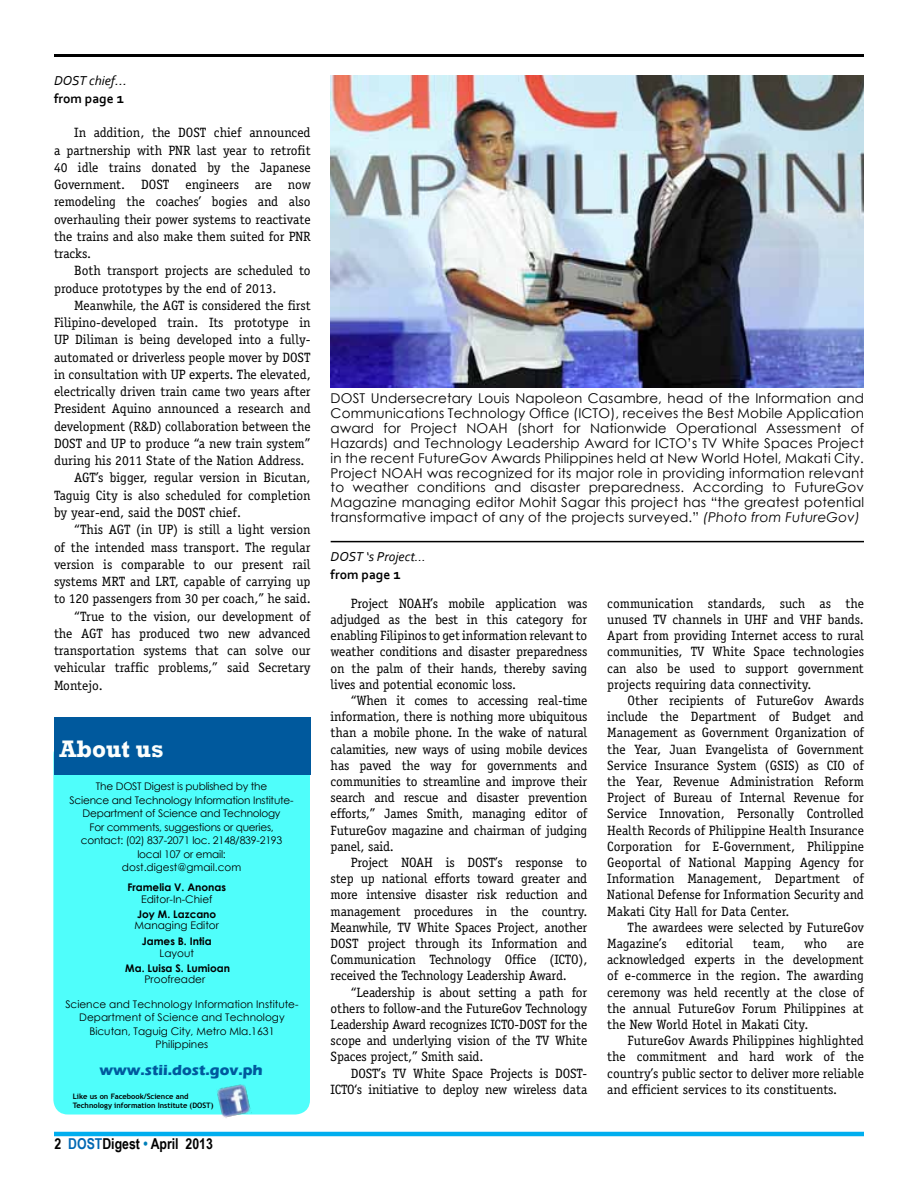
<style>
.page{position:relative;width:918px;height:1188px;background:#fff}
.page>*{position:absolute;margin:0;border:0;box-sizing:border-box;transform-origin:0 0}
.t1{font:700 24.45px "Rockwell";color:#fcfefc}
.t2{font:700 15px "Arial Narrow";color:#000}
.t3{font:700 15px "Eras ITC";color:#00599d}
.t4{font:13.5px/16.2px "Officina Serif";color:#000;text-align:justify}
.t5{font:13.5px/14.9px "Century Gothic";letter-spacing:.01em;color:#000;text-align:justify}
.t6{font:italic 13.5px/18px "Corbel";color:#000}
.t7{font:10.5px/13.5px "Century Gothic";letter-spacing:-.02em;color:#000;text-align:center}
.t8{font:10.5px/13.5px "Century Gothic";color:#000;text-align:center}
.t9{font:700 10.5px "Century Gothic";color:#000}
.t10{font:700 7.5px/9px "Trebuchet MS";color:#000}
.s1{font-size:15px}
.s2{font-weight:700;font-style:normal}
.s3{font-weight:700;font-style:normal;font-size:15px}
.s4{color:#0068b4}
.s5{color:#007fb8}
.s6{font-style:italic}
</style>
<div class="page">
<div style="left:53px;top:741px;width:257px;height:374px;background:#4ffefb;border-radius:15px"></div>
<div style="left:54px;top:718px;width:257px;height:57px;background:#00599d"></div>
<img style="left:216px;top:1084px;width:36px;height:34px">
<hr style="left:54px;top:54px;width:810px;height:3px;background:#000">
<img style="left:331px;top:76px;width:533px;height:312px">
<hr style="left:54px;top:1132px;width:810px;height:4px;background:#00aeef">
<hr style="left:331px;top:541px;width:533px;height:1px;background:#000">
<p class="t6" style="left:54px;top:71px;width:75px">DOST chief<span class="s1">... </span><span class="s2">from page</span> <span class="s3">1</span></p>
<p class="t4" style="left:54px;top:124px;width:258px;line-height:17.2px;text-indent:20px">In addition, the DOST chief announced a partnership with PNR last year to retrofit 40 idle trains donated by the Japanese Government. DOST engineers are now remodeling the coaches’ bogies and also overhauling their power systems to reactivate the trains and also make them suited for PNR tracks.</p>
<p class="t4" style="left:54px;top:262px;width:258px;line-height:17.2px;text-indent:20px">Both transport projects are scheduled to produce prototypes by the end of 2013.</p>
<p class="t4" style="left:74px;top:297px;width:238px">Meanwhile, the AGT is considered the first</p>
<p class="t4" style="left:54px;top:315px;width:258px">Filipino-developed train. Its prototype in</p>
<p class="t4" style="left:54px;top:332px;width:258px">UP Diliman is being developed into a fully-</p>
<p class="t4" style="left:54px;top:349px;width:258px">automated or driverless people mover by DOST</p>
<p class="t4" style="left:54px;top:366px;width:258px">in consultation with UP experts. The elevated,</p>
<p class="t4" style="left:54px;top:384px;width:258px">electrically driven train came two years after</p>
<p class="t4" style="left:54px;top:401px;width:258px">President Aquino announced a research and</p>
<p class="t4" style="left:54px;top:418px;width:258px">development (R&amp;D) collaboration between the</p>
<p class="t4" style="left:54px;top:435px;width:258px">DOST and UP to produce “a new train system”</p>
<p class="t4" style="left:54px;top:453px;width:252px">during his 2011 State of the Nation Address.</p>
<p class="t4" style="left:74px;top:470px;width:238px">AGT’s bigger, regular version in Bicutan,</p>
<p class="t4" style="left:54px;top:487px;width:258px">Taguig City is also scheduled for completion</p>
<p class="t4" style="left:54px;top:504px;width:189px">by year-end, said the DOST chief.</p>
<p class="t4" style="left:74px;top:522px;width:238px">“This AGT (in UP) is still a light version</p>
<p class="t4" style="left:54px;top:539px;width:258px">of the intended mass transport. The regular</p>
<p class="t4" style="left:54px;top:556px;width:258px">version is comparable to our present rail</p>
<p class="t4" style="left:54px;top:573px;width:258px">systems MRT and LRT, capable of carrying up</p>
<p class="t4" style="left:54px;top:591px;width:258px">to 120 passengers from 30 per coach,” he said.</p>
<p class="t4" style="left:74px;top:608px;width:238px">“True to the vision, our development of</p>
<p class="t4" style="left:54px;top:625px;width:258px">the AGT has produced two new advanced</p>
<p class="t4" style="left:54px;top:642px;width:258px">transportation systems that can solve our</p>
<p class="t4" style="left:54px;top:660px;width:258px">vehicular traffic problems,” said Secretary</p>
<p class="t4" style="left:54px;top:677px;width:50px">Montejo.</p>
<h1 class="t1" style="left:60px;top:734px;width:106px">About us</h1>
<p class="t7" style="left:70px;top:780px;width:225px">The DOST Digest is published by the<br>Science and Technology Information Institute-Department of Science and Technology<br>For comments, suggestions or queries, contact: (02) 837-2071 loc. 2148/839-2193 local 107 or email:<br>dost.digest@gmail.com</p>
<p class="t9" style="left:127px;top:880px;width:100px">Framelia V. Anonas</p>
<p class="t8" style="left:141px;top:893px;width:73px">Editor-In-Chief</p>
<p class="t9" style="left:137px;top:907px;width:81px">Joy M. Lazcano</p>
<p class="t8" style="left:135px;top:918px;width:86px">Managing Editor</p>
<p class="t9" style="left:142px;top:934px;width:71px">James B. Intia</p>
<p class="t8" style="left:160px;top:947px;width:36px">Layout</p>
<p class="t9" style="left:125px;top:961px;width:106px">Ma. Luisa S. Lumioan</p>
<p class="t8" style="left:144px;top:972px;width:62px">Proofreader</p>
<p class="t8" style="left:65px;top:997px;width:235px">Science and Technology Information Institute-Department of Science and Technology Bicutan, Taguig City, Metro Mla.1631<br>Philippines</p>
<p class="t3" style="left:100px;top:1062px;width:165px">www.stii.dost.gov.ph</p>
<p class="t10" style="left:73px;top:1092px;width:142px">Like us on Facebook/Science and<br>Technology information Institute (DOST)</p>
<p class="t2" style="left:55px;top:1133px;width:160px">2 <span class="s4">DOST</span>Digest <span class="s5">•</span> April 2013</p>
<p class="t5" style="left:331px;top:391px;width:535px">DOST Undersecretary Louis Napoleon Casambre, head of the Information and Communications Technology Office (ICTO), receives the Best Mobile Application award for Project NOAH (short for Nationwide Operational Assessment of Hazards) and Technology Leadership Award for ICTO’s TV White Spaces Project in the recent FutureGov Awards Philippines held at New World Hotel, Makati City.<br>Project NOAH was recognized for its major role in providing information relevant to weather conditions and disaster preparedness. According to FutureGov Magazine managing editor Mohit Sagar this project has “the greatest potential transformative impact of any of the projects surveyed.” <span class="s6">(Photo from FutureGov)</span></p>
<p class="t6" style="left:331px;top:547px;width:97px">DOST ‘s Project... <span class="s2">from page</span> <span class="s3">1</span></p>
<p class="t4" style="left:331px;top:595px;width:258px;text-indent:20px">Project NOAH’s mobile application was adjudged as the best in this category for enabling Filipinos to get information relevant to weather conditions and disaster preparedness on the palm of their hands, thereby saving lives and potential economic loss.</p>
<p class="t4" style="left:331px;top:692px;width:258px;text-indent:20px">“When it comes to accessing real-time information, there is nothing more ubiquitous than a mobile phone. In the wake of natural calamities, new ways of using mobile devices has paved the way for governments and communities to streamline and improve their search and rescue and disaster prevention efforts,” James Smith, managing editor of FutureGov magazine and chairman of judging panel, said.</p>
<p class="t4" style="left:331px;top:854px;width:258px;text-indent:20px">Project NOAH is DOST’s response to step up national efforts toward greater and more intensive disaster risk reduction and management procedures in the country.<br>Meanwhile, TV White Spaces Project, another DOST project through its Information and Communication Technology Office (ICTO), received the Technology Leadership Award.</p>
<p class="t4" style="left:331px;top:984px;width:258px;text-indent:20px">“Leadership is about setting a path for others to follow-and the FutureGov Technology Leadership Award recognizes ICTO-DOST for the scope and underlying vision of the TV White Spaces project,” Smith said.</p>
<p class="t4" style="left:331px;top:1065px;width:258px;text-align:right">DOST’s TV White Space Projects is DOST-<br>ICTO‘s initiative to deploy new wireless data</p>
<p class="t4" style="left:607px;top:595px;width:258px">communication standards, such as the unused TV channels in UHF and VHF bands.<br>Apart from providing Internet access to rural communities, TV White Space technologies can also be used to support government projects requiring data connectivity.</p>
<p class="t4" style="left:607px;top:692px;width:258px;text-indent:20px">Other recipients of FutureGov Awards include the Department of Budget and Management as Government Organization of the Year, Juan Evangelista of Government Service Insurance System (GSIS) as CIO of the Year, Revenue Administration Reform Project of Bureau of Internal Revenue for Service Innovation, Personally Controlled Health Records of Philippine Health Insurance Corporation for E-Government, Philippine Geoportal of National Mapping Agency for Information Management, Department of National Defense for Information Security and Makati City Hall for Data Center.</p>
<p class="t4" style="left:607px;top:919px;width:258px;text-indent:20px">The awardees were selected by FutureGov<br>Magazine’s</p>
<p class="t4" style="left:686px;top:935px;width:49px">editorial</p>
<p class="t4" style="left:753px;top:935px;width:33px">team,</p>
<p class="t4" style="left:804px;top:935px;width:25px">who</p>
<p class="t4" style="left:607px;top:935px;width:258px;text-indent:240px">are acknowledged experts in the development of e-commerce in the region. The awarding ceremony was held recently at the close of the annual FutureGov Forum Philippines at the New World Hotel in Makati City.</p>
<p class="t4" style="left:607px;top:1033px;width:258px;text-indent:20px">FutureGov Awards Philippines highlighted the commitment and hard work of the country’s public sector to deliver more reliable and efficient services to its constituents.</p>
</div>
